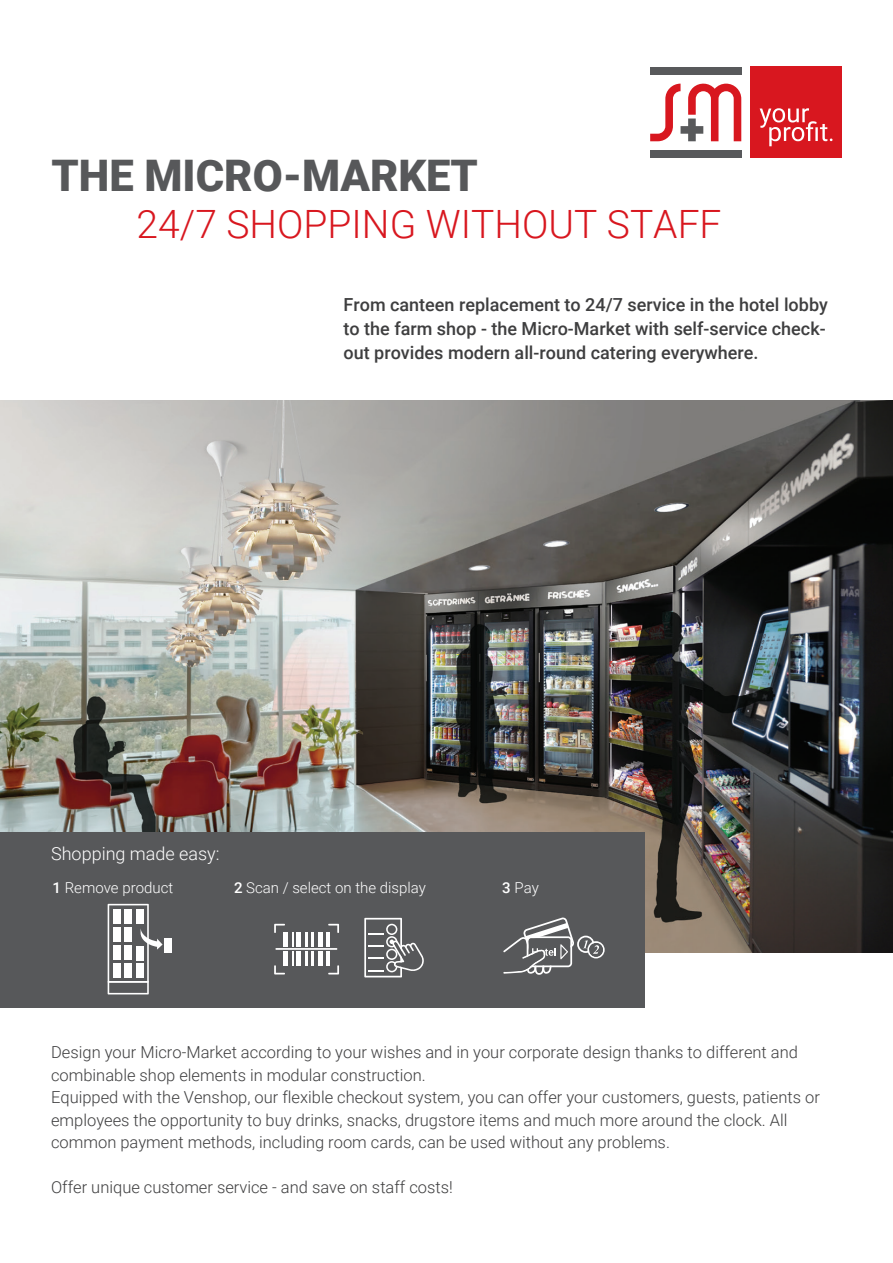
<style>
.page{position:relative;width:893px;height:1263px;background:#fff}
.page>*{position:absolute;margin:0;border:0;box-sizing:border-box;transform-origin:0 0}
.t1{font:900 43.5px "Roboto";color:#57585a}
.t2{font:300 39px "Roboto";color:#d8171f}
.t3{font:500 18px/24px "Roboto";color:#3e3e3f}
.t4{font:300 18px "Roboto";color:#fff}
.t5{font:300 16.5px/22.5px "Roboto";color:#3e3e3f}
.t6{font:300 15px "Roboto";color:#fff}
.s1{font-weight:500}
</style>
<div class="page">
<div style="left:750px;top:67px;width:91px;height:91px;background:#d8171f"></div>
<svg style="left:760px;top:108px;width:72px;height:38px"></svg>
<div style="left:650px;top:67px;width:91px;height:7px;background:#58595b"></div>
<svg style="left:650px;top:83px;width:91px;height:58px"></svg>
<div style="left:650px;top:150px;width:91px;height:8px;background:#58595b"></div>
<img style="left:0;top:400px;width:893px;height:553px">
<div style="left:0;top:833px;width:644px;height:175px;background:#57585a"></div>
<svg style="left:274px;top:924px;width:11px;height:9px"></svg>
<svg style="left:328px;top:924px;width:11px;height:9px"></svg>
<svg style="left:274px;top:965px;width:11px;height:9px"></svg>
<svg style="left:328px;top:965px;width:11px;height:9px"></svg>
<hr style="left:284px;top:932px;width:4px;height:15px;background:#fff">
<hr style="left:297px;top:932px;width:4px;height:15px;background:#fff">
<hr style="left:311px;top:932px;width:3px;height:15px;background:#fff">
<hr style="left:318px;top:932px;width:4px;height:15px;background:#fff">
<hr style="left:326px;top:932px;width:4px;height:15px;background:#fff">
<hr style="left:284px;top:951px;width:4px;height:15px;background:#fff">
<svg style="left:292px;top:932px;width:1px;height:34px"></svg>
<hr style="left:297px;top:951px;width:4px;height:15px;background:#fff">
<svg style="left:305px;top:932px;width:2px;height:34px"></svg>
<hr style="left:311px;top:951px;width:3px;height:15px;background:#fff">
<hr style="left:318px;top:951px;width:4px;height:15px;background:#fff">
<hr style="left:326px;top:951px;width:4px;height:15px;background:#fff">
<hr style="left:275px;top:948px;width:62px;height:2px;background:#fff">
<svg style="left:503px;top:917px;width:102px;height:58px"></svg>
<svg style="left:364px;top:918px;width:60px;height:59px"></svg>
<div style="left:164px;top:938px;width:8px;height:14px;background:#fff"></div>
<svg style="left:108px;top:904px;width:55px;height:90px"></svg>
<h1 class="t1" style="left:51px;top:145px;width:428px">THE MICRO-MARKET</h1>
<h2 class="t2" style="left:137px;top:196px;width:586px">24/7 SHOPPING WITHOUT STAFF</h2>
<p class="t3" style="left:344px;top:292px;width:486px">From canteen replacement to 24/7 service in the hotel lobby to the farm shop - the Micro-Market with self-service check&shy;out provides modern all-round catering everywhere.</p>
<p class="t4" style="left:51px;top:841px;width:170px">Shopping made easy:</p>
<p class="t6" style="left:53px;top:877px;width:122px"><span class="s1">1</span> Remove product</p>
<p class="t6" style="left:234px;top:877px;width:193px"><span class="s1">2</span> Scan / select on the display</p>
<p class="t6" style="left:502px;top:877px;width:38px"><span class="s1">3</span> Pay</p>
<p class="t5" style="left:51px;top:1040px;width:770px">Design your Micro-Market according to your wishes and in your corporate design thanks to different and combinable shop elements in modular construction.<br>Equipped with the Venshop, our flexible checkout system, you can offer your customers, guests, patients or employees the opportunity to buy drinks, snacks, drugstore items and much more around the clock. All common payment methods, including room cards, can be used without any problems.</p>
<p class="t5" style="left:51px;top:1175px;width:403px">Offer unique customer service - and save on staff costs!</p>
</div>
